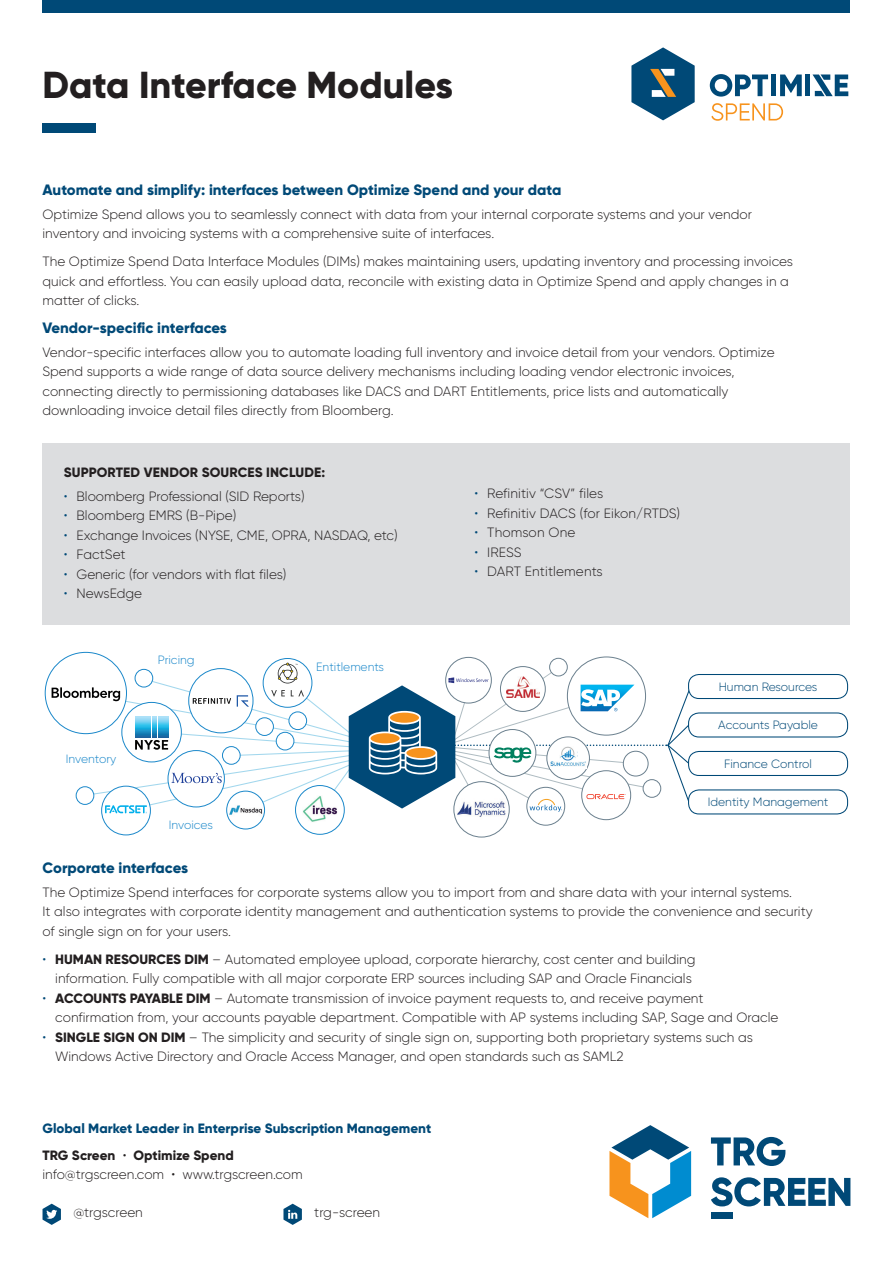
<style>
.page{position:relative;width:893px;height:1263px;background:#fff}
.page>*{position:absolute;margin:0;border:0;box-sizing:border-box;transform-origin:0 0}
.t1{font:800 37.5px "Gilroy";color:#231f20}
.t2{font:800 15px "Gilroy";color:#004977}
.t3{font:300 13.5px/19.5px "Gilroy";color:#231f20}
.t4{font:800 13.5px/26.7px "Gilroy";color:#004977}
.t5{font:800 13.5px "Gilroy";letter-spacing:.01em;color:#231f20}
.t6{font:300 12px "Gilroy";color:#004977}
.t7{font:300 12px "Gilroy";color:#1b88ca}
.s1{color:#004977}
.s2{font-weight:800}
.s3{color:#231f20}
.s4{font-weight:300;color:#231f20}
</style>
<div class="page">
<div style="left:43px;top:0;width:807px;height:13px;background:#004977"></div>
<svg style="left:567px;top:657px;width:78px;height:78px"></svg>
<img style="left:457px;top:821px;width:49px;height:7px">
<div style="left:526px;top:787px;width:39px;height:39px;border:1px solid #6b808e;border-radius:50%"></div>
<div style="left:549px;top:658px;width:19px;height:18px;border:1px solid #6b808e;border-radius:50%"></div>
<svg style="left:446px;top:657px;width:45px;height:46px"></svg>
<div style="left:688px;top:674px;width:160px;height:25px;border:1px solid #004977;border-radius:10px"></div>
<div style="left:688px;top:712px;width:160px;height:25px;border:1px solid #004977;border-radius:10px"></div>
<div style="left:688px;top:751px;width:160px;height:25px;border:1px solid #004977;border-radius:10px"></div>
<div style="left:688px;top:789px;width:160px;height:25px;border:1px solid #004977;border-radius:10px"></div>
<div style="left:43px;top:443px;width:807px;height:182px;background:#dcdddf"></div>
<svg style="left:45px;top:652px;width:81px;height:82px"></svg>
<img style="left:307px;top:817px;width:19px;height:5px">
<svg style="left:263px;top:658px;width:49px;height:49px"></svg>
<div style="left:226px;top:791px;width:39px;height:38px;border:1px solid #1b88ca;border-radius:50%"></div>
<svg style="left:710px;top:74px;width:58px;height:23px"></svg>
<div style="left:771px;top:75px;width:5px;height:21px;background:#004977"></div>
<svg style="left:780px;top:75px;width:22px;height:21px"></svg>
<div style="left:805px;top:75px;width:5px;height:21px;background:#004977"></div>
<svg style="left:812px;top:74px;width:36px;height:22px"></svg>
<svg style="left:711px;top:103px;width:72px;height:18px"></svg>
<svg style="left:631px;top:47px;width:64px;height:73px"></svg>
<svg style="left:711px;top:1177px;width:139px;height:29px"></svg>
<svg style="left:711px;top:1137px;width:74px;height:29px"></svg>
<div style="left:711px;top:1212px;width:22px;height:6px;background:#004977"></div>
<svg style="left:609px;top:1125px;width:82px;height:93px"></svg>
<svg style="left:283px;top:1204px;width:19px;height:21px"></svg>
<svg style="left:43px;top:1204px;width:18px;height:21px"></svg>
<div style="left:43px;top:123px;width:53px;height:10px;background:#004977"></div>
<svg style="left:52px;top:663px;width:640px;height:154px"></svg>
<h1 class="t1" style="left:43px;top:61px;width:412px">Data Interface Modules</h1>
<p class="t2" style="left:43px;top:180px;width:520px">Automate and simplify: interfaces between Optimize Spend and your data</p>
<p class="t3" style="left:43px;top:204px;width:711px">Optimize Spend allows you to seamlessly connect with data from your internal corporate systems and your vendor inventory and invoicing systems with a comprehensive suite of interfaces.</p>
<p class="t3" style="left:43px;top:251px;width:752px">The Optimize Spend Data Interface Modules (DIMs) makes maintaining users, updating inventory and processing invoices quick and effortless. You can easily upload data, reconcile with existing data in Optimize Spend and apply changes in a matter of clicks.</p>
<p class="t2" style="left:43px;top:318px;width:186px">Vendor-specific interfaces</p>
<p class="t3" style="left:43px;top:342px;width:734px">Vendor-specific interfaces allow you to automate loading full inventory and invoice detail from your vendors. Optimize Spend supports a wide range of data source delivery mechanisms including loading vendor electronic invoices, connecting directly to permissioning databases like DACS and DART Entitlements, price lists and automatically downloading invoice detail files directly from Bloomberg.</p>
<p class="t5" style="left:64px;top:464px;width:263px">SUPPORTED VENDOR SOURCES INCLUDE:</p>
<p class="t3" style="left:64px;top:486px;width:242px"><span class="s1">•</span> Bloomberg Professional (SID Reports)</p>
<p class="t3" style="left:64px;top:506px;width:174px"><span class="s1">•</span> Bloomberg EMRS (B-Pipe)</p>
<p class="t3" style="left:64px;top:525px;width:335px"><span class="s1">•</span> Exchange Invoices (NYSE, CME, OPRA, NASDAQ, etc)</p>
<p class="t3" style="left:64px;top:545px;width:63px"><span class="s1">•</span> FactSet</p>
<p class="t3" style="left:64px;top:564px;width:224px"><span class="s1">•</span> Generic (for vendors with flat files)</p>
<p class="t3" style="left:64px;top:584px;width:80px"><span class="s1">•</span> NewsEdge</p>
<p class="t7" style="left:66px;top:752px;width:52px">Inventory</p>
<p class="t7" style="left:158px;top:652px;width:38px">Pricing</p>
<p class="t7" style="left:169px;top:818px;width:46px">Invoices</p>
<p class="t7" style="left:316px;top:659px;width:69px">Entitlements</p>
<p class="t3" style="left:474px;top:484px;width:130px"><span class="s1">•</span> Refinitiv “CSV” files</p>
<p class="t3" style="left:474px;top:503px;width:207px"><span class="s1">•</span> Refinitiv DACS (for Eikon/RTDS)</p>
<p class="t3" style="left:474px;top:523px;width:102px"><span class="s1">•</span> Thomson One</p>
<p class="t3" style="left:474px;top:542px;width:48px"><span class="s1">•</span> IRESS</p>
<p class="t3" style="left:474px;top:562px;width:130px"><span class="s1">•</span> DART Entitlements</p>
<p class="t6" style="left:719px;top:679px;width:100px">Human Resources</p>
<p class="t6" style="left:718px;top:718px;width:101px">Accounts Payable</p>
<p class="t6" style="left:724px;top:756px;width:89px">Finance Control</p>
<p class="t6" style="left:708px;top:795px;width:122px">Identity Management</p>
<p class="t2" style="left:43px;top:858px;width:147px">Corporate interfaces</p>
<p class="t3" style="left:43px;top:882px;width:772px">The Optimize Spend interfaces for corporate systems allow you to import from and share data with your internal systems.<br>It also integrates with corporate identity management and authentication systems to provide the convenience and security of single sign on for your users.</p>
<p class="t3" style="left:43px;top:949px;width:655px;text-align:right"><span class="s1">•</span> <span class="s2">HUMAN RESOURCES DIM</span> – Automated employee upload, corporate hierarchy, cost center and building information. Fully compatible with all major corporate ERP sources including SAP and Oracle Financials</p>
<p class="t3" style="left:55px;top:988px;width:725px;text-indent:-13px"><span class="s1">•</span> <span class="s2">ACCOUNTS PAYABLE DIM</span> – Automate transmission of invoice payment requests to, and receive payment confirmation from, your accounts payable department. Compatible with AP systems including SAP, Sage and Oracle</p>
<p class="t3" style="left:55px;top:1027px;width:699px;text-indent:-13px"><span class="s1">•</span> <span class="s2">SINGLE SIGN ON DIM</span> – The simplicity and security of single sign on, supporting both proprietary systems such as<br>Windows Active Directory and Oracle Access Manager, and open standards such as SAML2</p>
<p class="t4" style="left:43px;top:1115px;width:390px">Global Market Leader in Enterprise Subscription Management<br><span class="s3">TRG Screen</span> <span class="s4">•</span> <span class="s3">Optimize Spend</span></p>
<p class="t3" style="left:43px;top:1164px;width:262px">info@trgscreen.com • www.trgscreen.com</p>
<p class="t3" style="left:73px;top:1202px;width:71px">@trgscreen</p>
<p class="t3" style="left:314px;top:1202px;width:67px">trg-screen</p>
</div>
